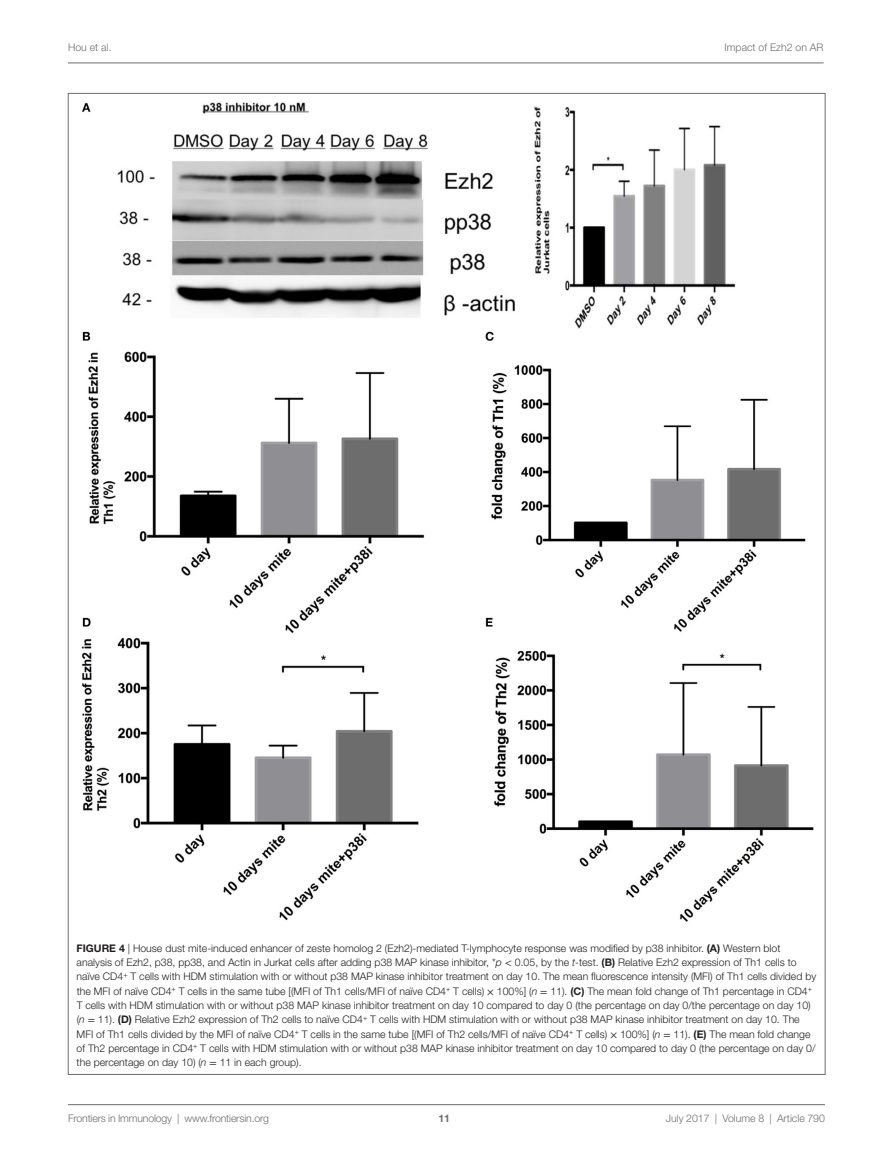
<style>
.page{position:relative;width:893px;height:1170px;background:#fff}
.page>*{position:absolute;margin:0;border:0;box-sizing:border-box;transform-origin:0 0}
.t1{font:300 10.5px/14.2px "Helvetica Neue LT Std";color:#231f20}
.t2{font:300 10.5px "Helvetica Neue LT Std";letter-spacing:-.005em;color:#6c6d70}
.t3{font:700 10.5px "Helvetica Neue LT Std";color:#6c6d70}
.s1{font-weight:700}
.s2{font-style:italic}
.s3{font-family:"STIX General";font-weight:400}
</style>
<div class="page">
<img style="left:81px;top:102px;width:733px;height:819px">
<hr style="left:68px;top:1104px;width:757px;height:1px;background:#6c6d70">
<hr style="left:68px;top:63px;width:755px;height:1px;background:#6c6d70">
<p class="t2" style="left:68px;top:41px;width:45px">Hou et al.</p>
<p class="t2" style="left:724px;top:41px;width:101px">Impact of Ezh2 on AR</p>
<p class="t1" style="left:77px;top:940px;width:741px"><span class="s1">FIGURE 4</span> | House dust mite-induced enhancer of zeste homolog 2 (Ezh2)-mediated T-lymphocyte response was modified by p38 inhibitor. <span class="s1">(A)</span> Western blot analysis of Ezh2, p38, pp38, and Actin in Jurkat cells after adding p38 MAP kinase inhibitor, *<span class="s2">p</span> <span class="s3">&lt;</span> 0.05, by the <span class="s2">t</span>-test. <span class="s1">(B)</span> Relative Ezh2 expression of Th1 cells to naïve CD4<sup>+</sup> T cells with HDM stimulation with or without p38 MAP kinase inhibitor treatment on day 10. The mean fluorescence intensity (MFI) of Th1 cells divided by the MFI of naïve CD4<sup>+</sup> T cells in the same tube [(MFI of Th1 cells/MFI of naïve CD4<sup>+</sup> T cells) <span class="s3">×</span> 100%] (<span class="s2">n</span> <span class="s3">=</span> 11). <span class="s1">(C)</span> The mean fold change of Th1 percentage in CD4<sup>+ </sup>T cells with HDM stimulation with or without p38 MAP kinase inhibitor treatment on day 10 compared to day 0 (the percentage on day 0/the percentage on day 10) (<span class="s2">n</span> <span class="s3">=</span> 11). <span class="s1">(D)</span> Relative Ezh2 expression of Th2 cells to naïve CD4<sup>+</sup> T cells with HDM stimulation with or without p38 MAP kinase inhibitor treatment on day 10. The MFI of Th1 cells divided by the MFI of naïve CD4<sup>+</sup> T cells in the same tube [(MFI of Th2 cells/MFI of naïve CD4<sup>+</sup> T cells) <span class="s3">×</span> 100%] (<span class="s2">n</span> <span class="s3">=</span> 11). <span class="s1">(E)</span> The mean fold change of Th2 percentage in CD4<sup>+</sup> T cells with HDM stimulation with or without p38 MAP kinase inhibitor treatment on day 10 compared to day 0 (the percentage on day 0/ the percentage on day 10) (<span class="s2">n</span> <span class="s3">=</span> 11 in each group).</p>
<p class="t2" style="left:68px;top:1111px;width:203px">Frontiers in Immunology | www.frontiersin.org</p>
<p class="t2" style="left:666px;top:1111px;width:161px">July 2017 | Volume 8 | Article 790</p>
<p class="t3" style="left:439px;top:1111px;width:13px">11</p>
</div>
